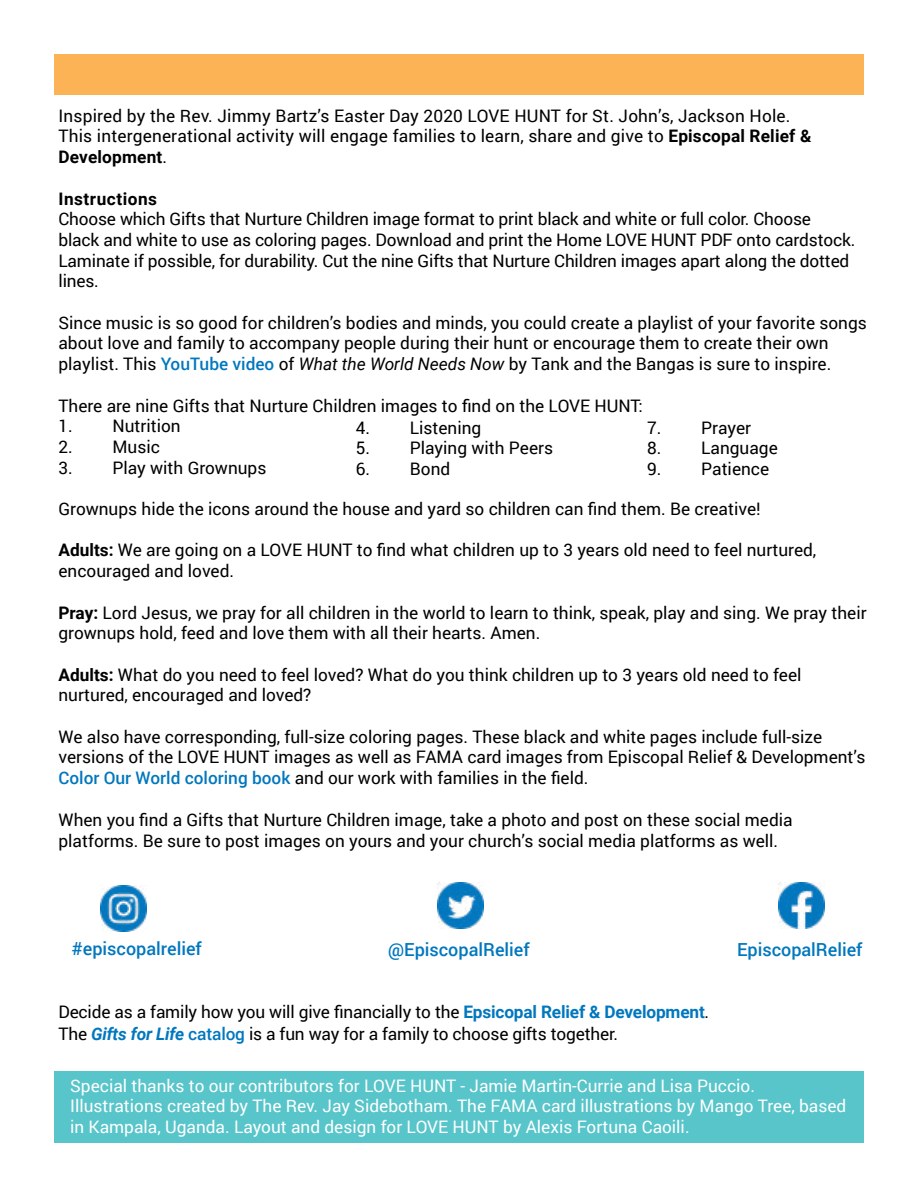
<style>
.page{position:relative;width:918px;height:1188px;background:#fff}
.page>*{position:absolute;margin:0;border:0;box-sizing:border-box;transform-origin:0 0}
.t1{font:500 18px "Roboto";color:#0077be}
.t2{font:17.25px/20.7px "Roboto";color:#000}
.t3{font:17.25px/20.7px "Roboto";color:#fff}
.t4{font:700 17.25px "Roboto";letter-spacing:.03em;color:#000}
.s1{font-weight:700}
.s2{font-weight:500;color:#0077be}
.s3{font-style:italic}
.s4{font-weight:700;color:#0077be}
.s5{font-weight:700;font-style:italic;color:#0077be}
</style>
<div class="page">
<div style="left:54px;top:1072px;width:810px;height:71px;background:#57c5ca"></div>
<div style="left:54px;top:54px;width:810px;height:40px;background:#fbb355"></div>
<img style="left:779px;top:882px;width:46px;height:46px">
<img style="left:101px;top:885px;width:46px;height:47px">
<img style="left:437px;top:882px;width:47px;height:46px">
<p class="t2" style="left:58px;top:105px;width:754px">Inspired by the Rev. Jimmy Bartz’s Easter Day 2020 LOVE HUNT for St. John’s, Jackson Hole.<br>This intergenerational activity will engage families to learn, share and give to <span class="s1">Episcopal Relief &amp;<br>Development</span>.</p>
<p class="t4" style="left:58px;top:186px;width:100px">Instructions</p>
<p class="t2" style="left:58px;top:208px;width:798px">Choose which Gifts that Nurture Children image format to print black and white or full color. Choose black and white to use as coloring pages. Download and print the Home LOVE HUNT PDF onto cardstock.<br>Laminate if possible, for durability. Cut the nine Gifts that Nurture Children images apart along the dotted lines.</p>
<p class="t2" style="left:58px;top:312px;width:810px">Since music is so good for children’s bodies and minds, you could create a playlist of your favorite songs about love and family to accompany people during their hunt or encourage them to create their own playlist. This <span class="s2">YouTube video</span> of <span class="s3">What the World Needs Now</span> by Tank and the Bangas is sure to inspire.</p>
<p class="t2" style="left:58px;top:394px;width:586px">There are nine Gifts that Nurture Children images to find on the LOVE HUNT:</p>
<p class="t2" style="left:58px;top:415px;width:124px">1. Nutrition</p>
<p class="t2" style="left:58px;top:436px;width:103px">2. Music</p>
<p class="t2" style="left:58px;top:457px;width:209px">3. Play with Grownups</p>
<p class="t2" style="left:58px;top:498px;width:704px">Grownups hide the icons around the house and yard so children can find them. Be creative!</p>
<p class="t2" style="left:58px;top:539px;width:759px"><span class="s1">Adults:</span> We are going on a LOVE HUNT to find what children up to 3 years old need to feel nurtured, encouraged and loved.</p>
<p class="t2" style="left:58px;top:601px;width:810px"><span class="s1">Pray:</span> Lord Jesus, we pray for all children in the world to learn to think, speak, play and sing. We pray their grownups hold, feed and love them with all their hearts. Amen.</p>
<p class="t2" style="left:58px;top:664px;width:745px"><span class="s1">Adults:</span> What do you need to feel loved? What do you think children up to 3 years old need to feel nurtured, encouraged and loved?</p>
<p class="t2" style="left:58px;top:726px;width:808px">We also have corresponding, full-size coloring pages. These black and white pages include full-size versions of the LOVE HUNT images as well as FAMA card images from Episcopal Relief &amp; Development’s<br><span class="s2">Color Our World coloring book</span> and our work with families in the field.</p>
<p class="t2" style="left:58px;top:808px;width:736px;line-height:21.6px">When you find a Gifts that Nurture Children image, take a photo and post on these social media platforms. Be sure to post images on yours and your church’s social media platforms as well.</p>
<p class="t2" style="left:356px;top:416px;width:127px">4. Listening</p>
<p class="t2" style="left:356px;top:437px;width:199px">5. Playing with Peers</p>
<p class="t2" style="left:356px;top:458px;width:96px">6. Bond</p>
<p class="t2" style="left:647px;top:416px;width:105px">7. Prayer</p>
<p class="t2" style="left:647px;top:437px;width:132px">8. Language</p>
<p class="t2" style="left:647px;top:458px;width:123px">9. Patience</p>
<p class="t1" style="left:72px;top:936px;width:131px">#episcopalrelief</p>
<p class="t1" style="left:388px;top:937px;width:143px">@EpiscopalRelief</p>
<p class="t1" style="left:737px;top:937px;width:127px">EpiscopalRelief</p>
<p class="t2" style="left:58px;top:1001px;width:652px;line-height:21.6px">Decide as a family how you will give financially to the <span class="s4">Epsicopal Relief &amp; Development</span>.<br>The <span class="s5">Gifts for Life</span> <span class="s2">catalog</span> is a fun way for a family to choose gifts together.</p>
<p class="t3" style="left:70px;top:1075px;width:778px">Special thanks to our contributors for LOVE HUNT - Jamie Martin-Currie and Lisa Puccio.<br>Illustrations created by The Rev. Jay Sidebotham. The FAMA card illustrations by Mango Tree, based in Kampala, Uganda. Layout and design for LOVE HUNT by Alexis Fortuna Caoili.</p>
</div>
